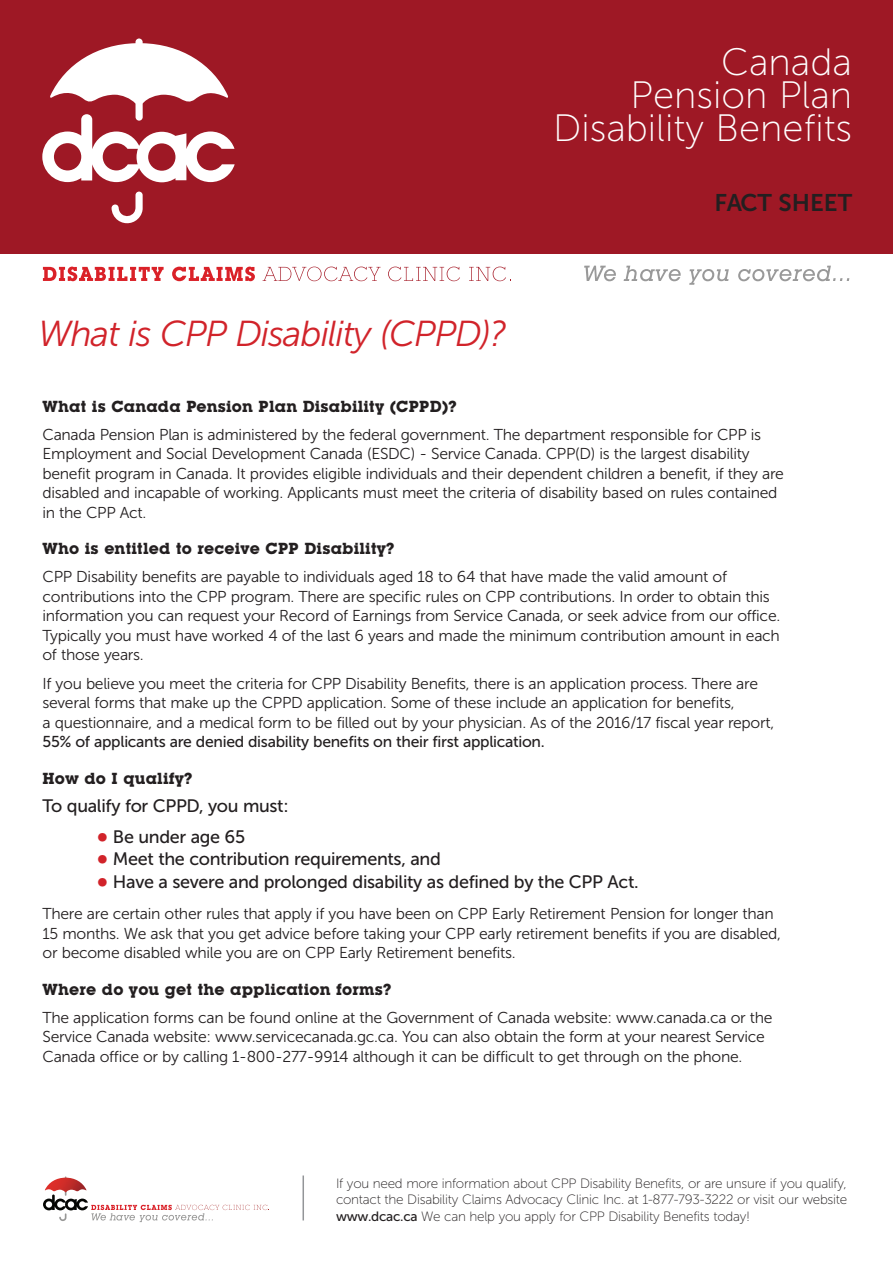
<style>
.page{position:relative;width:893px;height:1263px;background:#fff}
.page>*{position:absolute;margin:0;border:0;box-sizing:border-box;transform-origin:0 0}
.t1{font:38.1px/33px "Museo Sans 100";color:#fff;text-align:right}
.t2{font:italic 36px "Museo Sans 300";letter-spacing:-.03em;color:#d1232a}
.t3{font:24px "Museo Sans 700";color:#231f20}
.t4{font:18px "Museo Sans 500";letter-spacing:-.02em;color:#231f20}
.t5{font:15.75px/19.5px "Museo Sans 300";letter-spacing:-.02em;color:#231f20}
.t6{font:700 15.75px "Lubalin Graph IT Cby BT";letter-spacing:.01em;color:#231f20}
.t7{font:15.75px "Museo Sans 500";letter-spacing:-.02em;color:#231f20}
.t8{font:13.5px/16.5px "Museo Sans 100";letter-spacing:-.02em;color:#231f20;text-align:justify}
.s1{font-family:"Museo Sans 300";font-size:30px;color:#d1232a}
.s2{font-family:"Museo Sans 500"}
</style>
<div class="page">
<svg style="left:43px;top:1176px;width:226px;height:46px"></svg>
<hr style="left:302px;top:1175px;width:2px;height:45px;background:#939598">
<div style="left:0;top:0;width:893px;height:253px;background:#9e1825"></div>
<svg style="left:112px;top:192px;width:31px;height:31px"></svg>
<svg style="left:42px;top:38px;width:193px;height:144px"></svg>
<svg style="left:43px;top:267px;width:121px;height:14px"></svg>
<svg style="left:172px;top:267px;width:83px;height:14px"></svg>
<svg style="left:263px;top:267px;width:117px;height:14px"></svg>
<svg style="left:388px;top:267px;width:72px;height:14px"></svg>
<svg style="left:469px;top:267px;width:42px;height:14px"></svg>
<svg style="left:584px;top:266px;width:32px;height:15px"></svg>
<svg style="left:624px;top:266px;width:57px;height:15px"></svg>
<svg style="left:689px;top:269px;width:40px;height:16px"></svg>
<svg style="left:738px;top:266px;width:111px;height:15px"></svg>
<h1 class="t1" style="left:553px;top:45px;width:301px">Canada<br>Pension Plan<br>Disability Benefits</h1>
<h2 class="t2" style="left:38px;top:312px;width:470px">What is CPP Disability (CPPD)?</h2>
<h3 class="t3" style="left:715px;top:188px;width:139px">FACT SHEET</h3>
<p class="t6" style="left:43px;top:400px;width:416px">What is Canada Pension Plan Disability (CPPD)?</p>
<p class="t5" style="left:43px;top:424px;width:743px">Canada Pension Plan is administered by the federal government. The department responsible for CPP is Employment and Social Development Canada (ESDC) - Service Canada. CPP(D) is the largest disability benefit program in Canada. It provides eligible individuals and their dependent children a benefit, if they are disabled and incapable of working. Applicants must meet the criteria of disability based on rules contained in the CPP Act.</p>
<p class="t6" style="left:43px;top:543px;width:354px">Who is entitled to receive CPP Disability?</p>
<p class="t5" style="left:43px;top:567px;width:739px">CPP Disability benefits are payable to individuals aged 18 to 64 that have made the valid amount of contributions into the CPP program. There are specific rules on CPP contributions. In order to obtain this information you can request your Record of Earnings from Service Canada, or seek advice from our office.<br>Typically you must have worked 4 of the last 6 years and made the minimum contribution amount in each of those years.</p>
<p class="t5" style="left:43px;top:673px;width:733px">If you believe you meet the criteria for CPP Disability Benefits, there is an application process. There are several forms that make up the CPPD application. Some of these include an application for benefits,<br>a questionnaire, and a medical form to be filled out by your physician. As of the 2016/17 fiscal year report,</p>
<p class="t7" style="left:43px;top:732px;width:504px">55% of applicants are denied disability benefits on their first application.</p>
<p class="t6" style="left:43px;top:772px;width:152px">How do I qualify?</p>
<p class="t4" style="left:43px;top:795px;width:248px">To qualify for CPPD, you must:</p>
<p class="t4" style="left:97px;top:826px;width:150px"><span class="s1">•</span> Be under age 65</p>
<p class="t4" style="left:97px;top:848px;width:346px"><span class="s1">•</span> Meet the contribution requirements, and</p>
<p class="t4" style="left:97px;top:871px;width:544px"><span class="s1">•</span> Have a severe and prolonged disability as defined by the CPP Act.</p>
<p class="t5" style="left:43px;top:904px;width:740px">There are certain other rules that apply if you have been on CPP Early Retirement Pension for longer than<br>15 months. We ask that you get advice before taking your CPP early retirement benefits if you are disabled, or become disabled while you are on CPP Early Retirement benefits.</p>
<p class="t6" style="left:43px;top:983px;width:351px">Where do you get the application forms?</p>
<p class="t5" style="left:43px;top:1007px;width:731px">The application forms can be found online at the Government of Canada website: www.canada.ca or the<br>Service Canada website: www.servicecanada.gc.ca. You can also obtain the form at your nearest Service<br>Canada office or by calling 1-800-277-9914 although it can be difficult to get through on the phone.</p>
<p class="t8" style="left:336px;top:1175px;width:513px">If you need more information about CPP Disability Benefits, or are unsure if you qualify, contact the Disability Claims Advocacy Clinic Inc. at 1-877-793-3222 or visit our website <span class="s2">www.dcac.ca</span> We can help you apply for CPP Disability Benefits today!</p>
</div>
